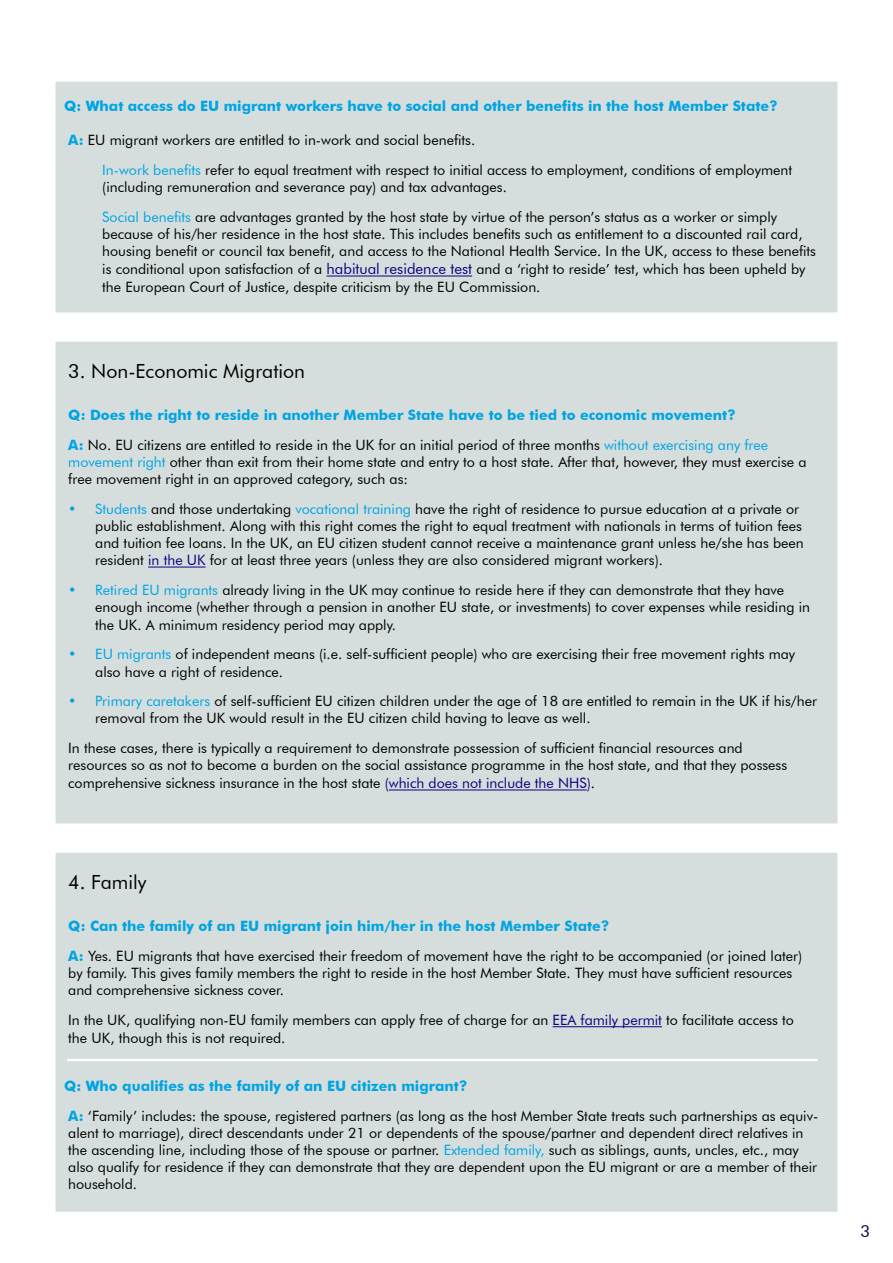
<style>
.page{position:relative;width:893px;height:1263px;background:#fff}
.page>*{position:absolute;margin:0;border:0;box-sizing:border-box;transform-origin:0 0}
.t1{font:19.5px "Futura BT";color:#000}
.t2{font:16.5px "Futura BT";color:#0f004f}
.t3{font:14.25px/17.1px "Futura BT";color:#000}
.t4{font:700 14.25px/29.8px "Futura BT";color:#00a4e3}
.s1{font-weight:700;color:#00a4e3}
.s2{color:#00a4e3}
.s3{font-size:15px;color:#0b0080}
.s4{font-weight:400;color:#000}
.s5{font-weight:400}
.s6{color:#0b0080}
</style>
<div class="page">
<div style="left:55px;top:341px;width:783px;height:483px;background:#d5dedc"></div>
<hr style="left:148px;top:567px;width:58px;height:1px;background:#0b0080">
<hr style="left:389px;top:789px;width:198px;height:1px;background:#0b0080">
<div style="left:55px;top:81px;width:783px;height:232px;background:#d5dedc"></div>
<hr style="left:327px;top:276px;width:145px;height:1px;background:#0b0080">
<div style="left:54px;top:80px;width:785px;height:234px;border:2px solid #fff"></div>
<div style="left:55px;top:852px;width:783px;height:360px;background:#d5dedc"></div>
<hr style="left:553px;top:1026px;width:109px;height:1px;background:#0b0080">
<div style="left:54px;top:851px;width:785px;height:362px;border:2px solid #fff"></div>
<hr style="left:67px;top:1059px;width:750px;height:2px;background:#fff">
<p class="t4" style="left:64px;top:91px;width:715px">Q: What access do EU migrant workers have to social and other benefits in the host Member State?</p>
<p class="t3" style="left:102px;top:125px;width:691px;line-height:29.8px;text-indent:-34px"><span class="s1">A:</span> EU migrant workers are entitled to in-work and social benefits.<br><span class="s2">In-work benefits</span> refer to equal treatment with respect to initial access to employment, conditions of employment</p>
<p class="t3" style="left:102px;top:172px;width:676px;line-height:29.8px">(including remuneration and severance pay) and tax advantages.<br><span class="s2">Social benefits</span> are advantages granted by the host state by virtue of the person’s status as a worker or simply</p>
<p class="t3" style="left:102px;top:225px;width:715px;line-height:17.7px">because of his/her residence in the host state. This includes benefits such as entitlement to a discounted rail card, housing benefit or council tax benefit, and access to the National Health Service. In the UK, access to these benefits is conditional upon satisfaction of a <span class="s3">habitual residence test</span> and a ‘right to reside’ test, which has been upheld by the European Court of Justice, despite criticism by the EU Commission.</p>
<h1 class="t1" style="left:68px;top:359px;width:238px">3. Non-Economic Migration</h1>
<p class="t4" style="left:68px;top:400px;width:701px">Q: Does the right to reside in another Member State have to be tied to economic movement?<br>A: <span class="s4">No. EU citizens are entitled to reside in the UK for an initial period of three months</span> <span class="s5">without exercising any free</span></p>
<p class="t3" style="left:68px;top:453px;width:740px"><span class="s2">movement right</span> other than exit from their home state and entry to a host state. After that, however, they must exercise a free movement right in an approved category, such as:</p>
<p class="t3" style="left:95px;top:500px;width:710px;text-indent:-27px"><span class="s2">• Students</span> and those undertaking <span class="s2">vocational training</span> have the right of residence to pursue education at a private or public establishment. Along with this right comes the right to equal treatment with nationals in terms of tuition fees and tuition fee loans. In the UK, an EU citizen student cannot receive a maintenance grant unless he/she has been resident <span class="s6">in the UK</span> for at least three years (unless they are also considered migrant workers).</p>
<p class="t3" style="left:95px;top:582px;width:716px;text-indent:-27px"><span class="s2">• Retired EU migrants</span> already living in the UK may continue to reside here if they can demonstrate that they have enough income (whether through a pension in another EU state, or investments) to cover expenses while residing in the UK. A minimum residency period may apply.</p>
<p class="t3" style="left:95px;top:646px;width:701px;text-indent:-27px"><span class="s2">• EU migrants</span> of independent means (i.e. self-sufficient people) who are exercising their free movement rights may also have a right of residence.</p>
<p class="t3" style="left:95px;top:693px;width:723px;text-indent:-27px"><span class="s2">• Primary caretakers</span> of self-sufficient EU citizen children under the age of 18 are entitled to remain in the UK if his/her removal from the UK would result in the EU citizen child having to leave as well.</p>
<p class="t3" style="left:68px;top:739px;width:720px;line-height:17.5px">In these cases, there is typically a requirement to demonstrate possession of sufficient financial resources and resources so as not to become a burden on the social assistance programme in the host state, and that they possess comprehensive sickness insurance in the host state <span class="s6">(which does not include the NHS)</span>.</p>
<h1 class="t1" style="left:68px;top:870px;width:80px">4. Family</h1>
<p class="t3" style="left:68px;top:911px;width:735px;line-height:29.8px"><span class="s1">Q: Can the family of an EU migrant join him/her in the host Member State?<br>A:</span> Yes. EU migrants that have exercised their freedom of movement have the right to be accompanied (or joined later)</p>
<p class="t3" style="left:68px;top:964px;width:726px">by family. This gives family members the right to reside in the host Member State. They must have sufficient resources and comprehensive sickness cover.</p>
<p class="t3" style="left:68px;top:1011px;width:727px;line-height:18px">In the UK, qualifying non-EU family members can apply free of charge for an <span class="s6">EEA family permit</span> to facilitate access to the UK, though this is not required.</p>
<p class="t3" style="left:64px;top:1071px;width:756px;line-height:29.8px"><span class="s1">Q: Who qualifies as the family of an EU citizen migrant?<br>A:</span> ‘Family’ includes: the spouse, registered partners (as long as the host Member State treats such partnerships as equiv-</p>
<p class="t3" style="left:68px;top:1124px;width:750px">alent to marriage), direct descendants under 21 or dependents of the spouse/partner and dependent direct relatives in the ascending line, including those of the spouse or partner. <span class="s2">Extended family,</span> such as siblings, aunts, uncles, etc., may also qualify for residence if they can demonstrate that they are dependent upon the EU migrant or are a member of their household.</p>
<p class="t2" style="left:860px;top:1221px;width:11px">3</p>
</div>
